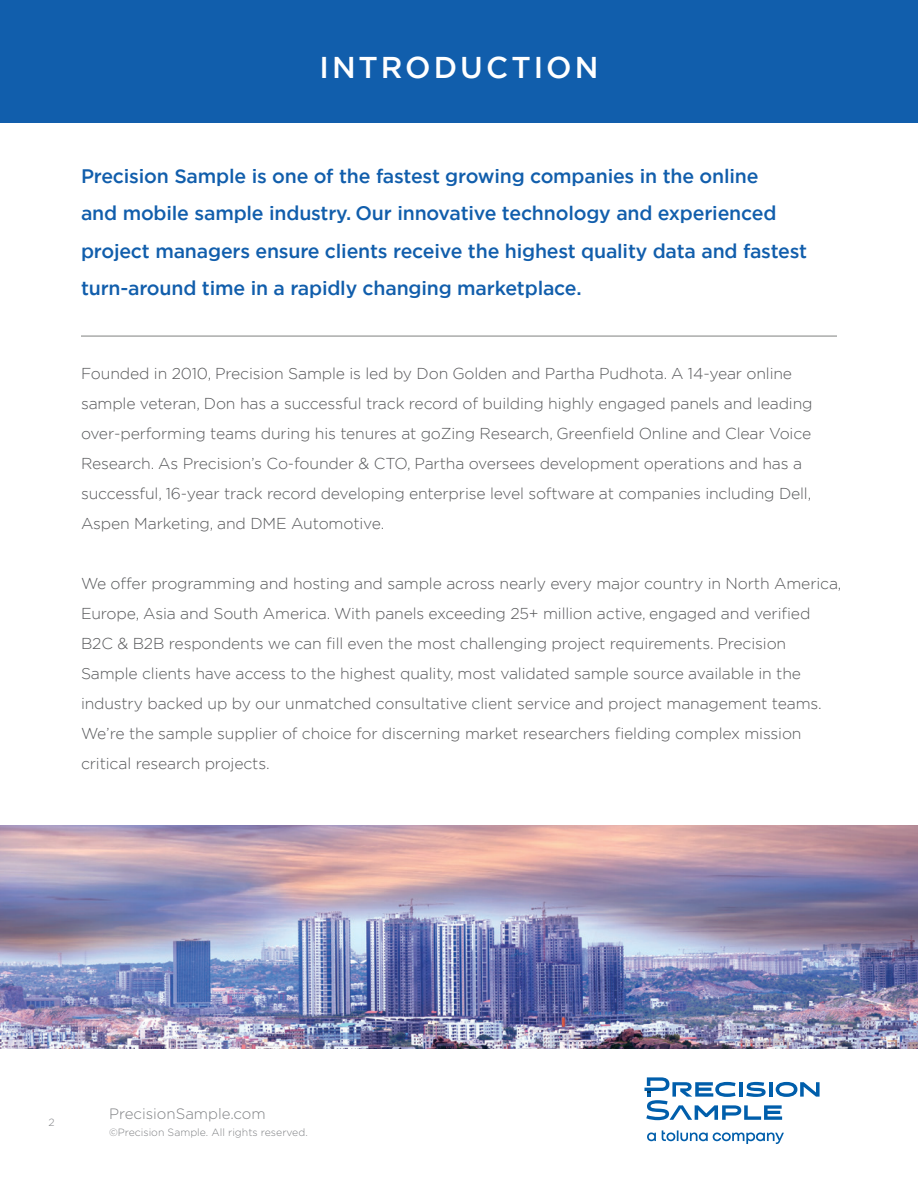
<style>
.page{position:relative;width:918px;height:1188px;background:#fff}
.page>*{position:absolute;margin:0;border:0;box-sizing:border-box;transform-origin:0 0}
.section_head{font:500 30px "Gotham";letter-spacing:.1em;color:#fff}
.body_text{font:500 19.5px/37.5px "Gotham";letter-spacing:-.01em;color:#115eac}
.body_text-2{font:300 15.75px/30px "Gotham";letter-spacing:-.01em;color:#57585a}
.t1{font:300 15px "Gotham HTF";color:#808285}
.t2{font:300 10.5px "Gotham HTF";color:#808285}
.t3{font:300 10.5px "Gotham";color:#808285}
</style>
<div class="page">
<div style="left:0;top:0;width:918px;height:123px;background:#115eac"></div>
<hr style="left:81px;top:336px;width:756px;height:1px;background:#808180">
<img style="left:0;top:825px;width:918px;height:223px">
<svg style="left:647px;top:1130px;width:137px;height:14px"></svg>
<svg style="left:644px;top:1077px;width:176px;height:43px"></svg>
<p class="section_head" style="left:319px;top:48px;width:281px">INTRODUCTION</p>
<p class="body_text" style="left:81px;top:157px;width:728px">Precision Sample is one of the fastest growing companies in the online<br>and mobile sample industry. Our innovative technology and experienced project managers ensure clients receive the highest quality data and fastest turn-around time in a rapidly changing marketplace.</p>
<p class="body_text-2" style="left:81px;top:359px;width:733px">Founded in 2010, Precision Sample is led by Don Golden and Partha Pudhota. A 14-year online sample veteran, Don has a successful track record of building highly engaged panels and leading over-performing teams during his tenures at goZing Research, Greenfield Online and Clear Voice Research. As Precision’s Co-founder &amp; CTO, Partha oversees development operations and has a successful, 16-year track record developing enterprise level software at companies including Dell, Aspen Marketing, and DME Automotive.</p>
<p class="body_text-2" style="left:81px;top:569px;width:762px">We offer programming and hosting and sample across nearly every major country in North America, Europe, Asia and South America. With panels exceeding 25+ million active, engaged and verified B2C &amp; B2B respondents we can fill even the most challenging project requirements. Precision Sample clients have access to the highest quality, most validated sample source available in the industry backed up by our unmatched consultative client service and project management teams.<br>We’re the sample supplier of choice for discerning market researchers fielding complex mission critical research projects.</p>
<p class="t3" style="left:49px;top:1115px;width:8px">2</p>
<p class="t1" style="left:109px;top:1106px;width:158px">PrecisionSample.com</p>
<p class="t2" style="left:109px;top:1127px;width:200px">©Precision Sample. All rights reserved.</p>
</div>
